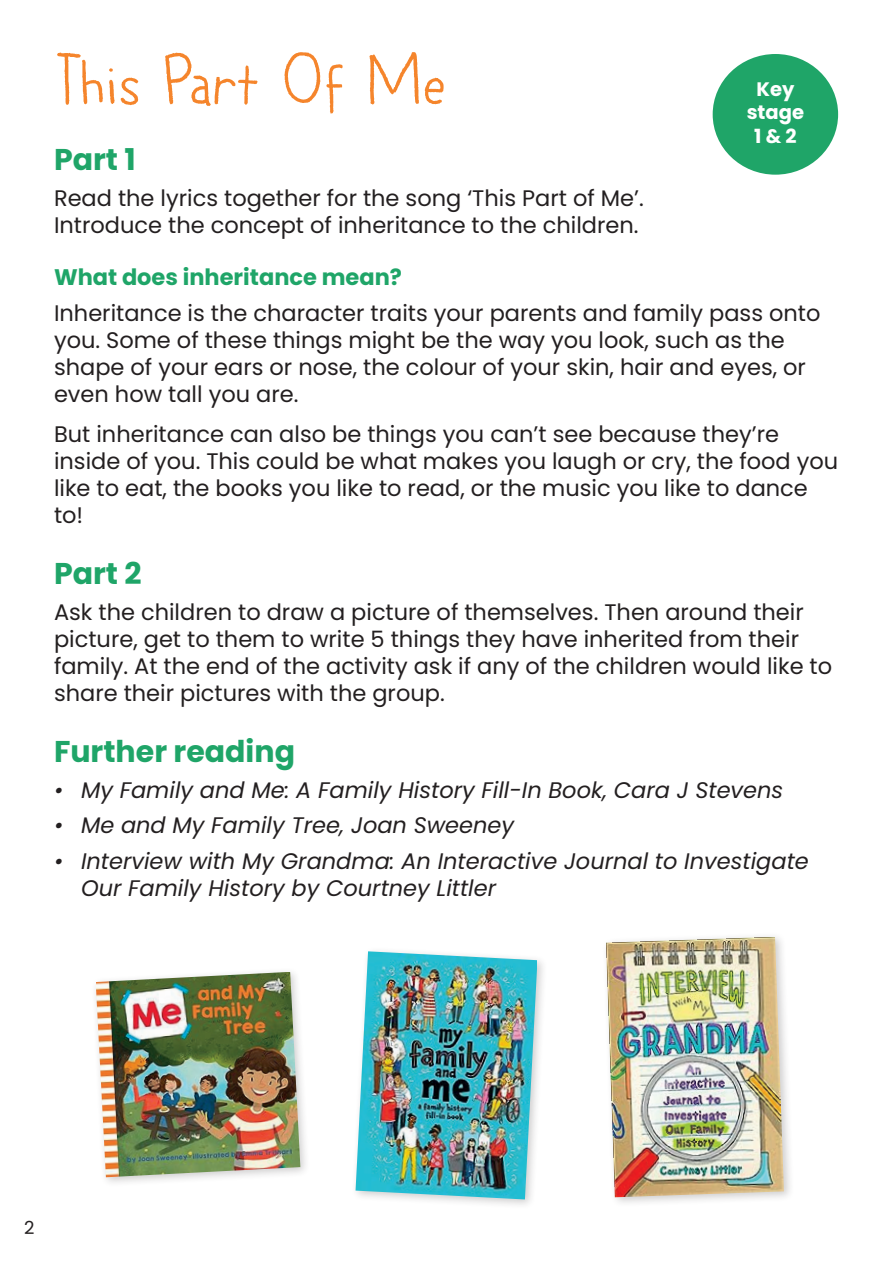
<style>
.page{position:relative;width:893px;height:1263px;background:#fff}
.page>*{position:absolute;margin:0;border:0;box-sizing:border-box;transform-origin:0 0}
.t1{font:75px "DK Betula";letter-spacing:-.015em;color:#f5852c}
.t2{font:700 30px "Poppins";color:#1fa568}
.t3{font:22.5px/27px "Poppins";color:#231f20}
.t4{font:italic 22.5px/27px "Poppins";color:#231f20}
.t5{font:700 22.5px "Poppins";color:#1fa568}
.t6{font:700 19.5px/23.4px "Poppins";color:#fff;text-align:center}
.t7{font:18px "Poppins";color:#231f20}
</style>
<div class="page">
<img style="left:356px;top:951px;width:181px;height:248px">
<img style="left:96px;top:972px;width:204px;height:205px">
<img style="left:606px;top:937px;width:178px;height:260px">
<div style="left:713px;top:54px;width:125px;height:121px;background:#1fa568;border-radius:50%"></div>
<h1 class="t1" style="left:54px;top:37px;width:394px">This Part Of Me</h1>
<h2 class="t2" style="left:54px;top:142px;width:83px">Part 1</h2>
<p class="t3" style="left:54px;top:185px;width:591px">Read the lyrics together for the song ‘This Part of Me’.<br>Introduce the concept of inheritance to the children.</p>
<p class="t5" style="left:54px;top:264px;width:349px">What does inheritance mean?</p>
<p class="t3" style="left:54px;top:300px;width:768px">Inheritance is the character traits your parents and family pass onto you. Some of these things might be the way you look, such as the shape of your ears or nose, the colour of your skin, hair and eyes, or even how tall you are.</p>
<p class="t3" style="left:54px;top:420px;width:786px">But inheritance can also be things you can’t see because they’re inside of you. This could be what makes you laugh or cry, the food you like to eat, the books you like to read, or the music you like to dance to!</p>
<h2 class="t2" style="left:54px;top:556px;width:89px">Part 2</h2>
<p class="t3" style="left:54px;top:598px;width:780px">Ask the children to draw a picture of themselves. Then around their picture, get to them to write 5 things they have inherited from their family. At the end of the activity ask if any of the children would like to share their pictures with the group.</p>
<h2 class="t2" style="left:54px;top:734px;width:243px">Further reading</h2>
<p class="t4" style="left:54px;top:776px;width:731px">• My Family and Me: A Family History Fill-In Book, Cara J Stevens</p>
<p class="t4" style="left:54px;top:812px;width:462px">• Me and My Family Tree, Joan Sweeney</p>
<p class="t4" style="left:81px;top:847px;width:729px;text-indent:-27px">• Interview with My Grandma: An Interactive Journal to Investigate<br>Our Family History by Courtney Littler</p>
<p class="t6" style="left:747px;top:78px;width:59px">Key stage<br>1 &amp; 2</p>
<p class="t7" style="left:24px;top:1217px;width:12px">2</p>
</div>
